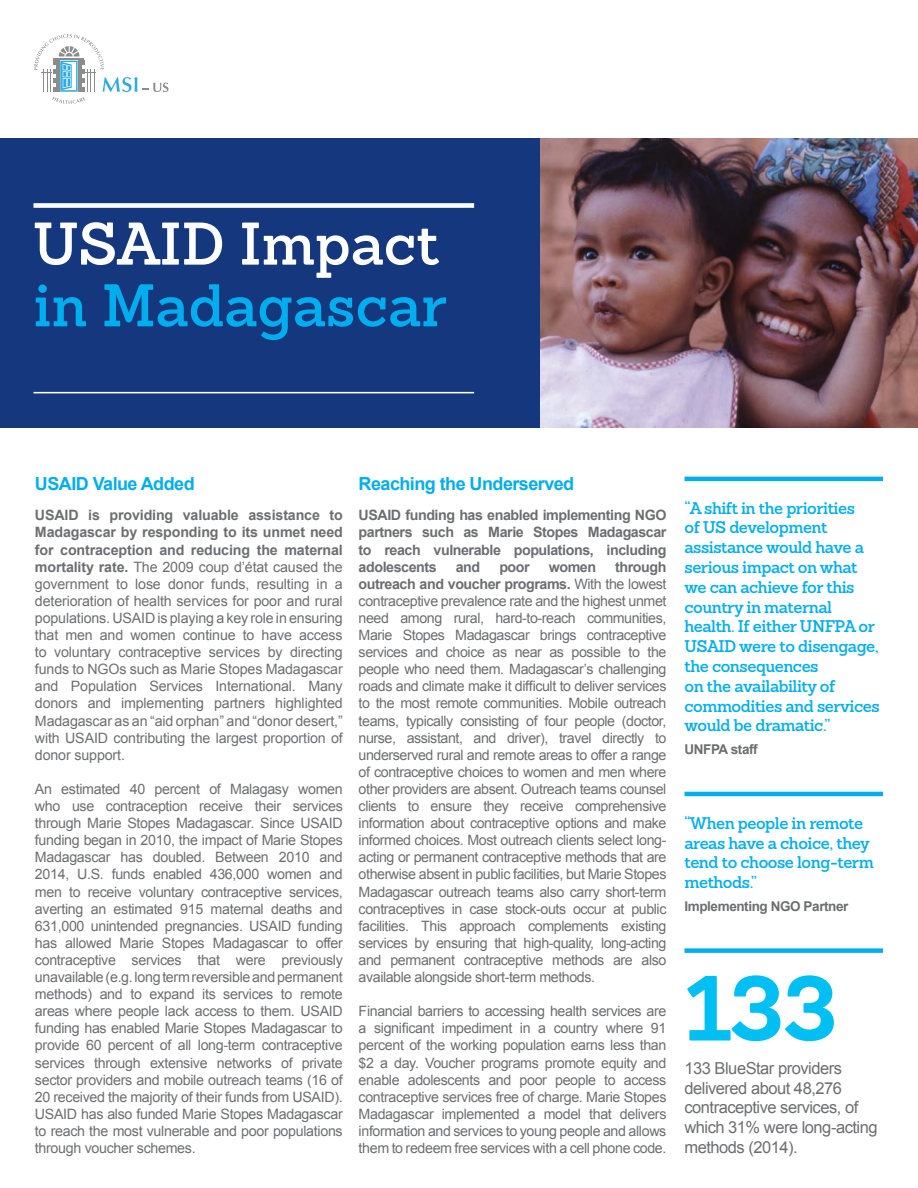
<style>
.page{position:relative;width:918px;height:1188px;background:#fff}
.page>*{position:absolute;margin:0;border:0;box-sizing:border-box;transform-origin:0 0}
.t1{font:700 90px "Sanchez";color:#00c0f3}
.t2{font:600 58.65px "Sanchez";color:#00aeef}
.t3{font:600 58.65px "Sanchez";color:#fff}
.t4{font:700 18px "Arial";letter-spacing:-.03em;color:#00aeef}
.t5{font:600 16.5px/19.8px "Sanchez";letter-spacing:-.03em;color:#00aeef}
.t6{font:16.5px/19.8px "Arial";letter-spacing:-.03em;color:#6d6e71}
.t7{font:14.25px/17.1px "Arial";letter-spacing:-.025em;color:#6d6e71;text-align:justify}
.t8{font:700 14.25px/17.1px "Arial";letter-spacing:-.03em;color:#6d6e71;text-align:justify}
.t9{font:700 13.5px "Arial";letter-spacing:-.03em;color:#6d6e71}
.s1{font-weight:700}
</style>
<div class="page">
<div style="left:0;top:138px;width:918px;height:290px;background:#14377d"></div>
<img style="left:540px;top:138px;width:378px;height:290px">
<div style="left:33px;top:203px;width:441px;height:5px;background:#fff"></div>
<hr style="left:33px;top:392px;width:441px;height:1px;background:#fff">
<hr style="left:685px;top:477px;width:198px;height:4px;background:#00aeef">
<hr style="left:685px;top:792px;width:198px;height:4px;background:#00aeef">
<div style="left:685px;top:948px;width:198px;height:5px;background:#00aeef"></div>
<svg style="left:34px;top:34px;width:135px;height:70px"></svg>
<h2 class="t3" style="left:33px;top:204px;width:407px">USAID Impact</h2>
<h2 class="t2" style="left:33px;top:266px;width:415px">in Madagascar</h2>
<p class="t4" style="left:35px;top:471px;width:161px">USAID Value Added</p>
<p class="t7" style="left:35px;top:507px;width:309px"><span class="s1">USAID is providing valuable assistance to Madagascar by responding to its unmet need for contraception and reducing the maternal mortality rate.</span> The 2009 coup d’état caused the government to lose donor funds, resulting in a deterioration of health services for poor and rural populations. USAID is playing a key role in ensuring that men and women continue to have access to voluntary contraceptive services by directing funds to NGOs such as Marie Stopes Madagascar and Population Services International. Many donors and implementing partners highlighted Madagascar as an “aid orphan” and “donor desert,” with USAID contributing the largest proportion of donor support.</p>
<p class="t7" style="left:35px;top:781px;width:309px">An estimated 40 percent of Malagasy women who use contraception receive their services through Marie Stopes Madagascar. Since USAID funding began in 2010, the impact of Marie Stopes Madagascar has doubled. Between 2010 and 2014, U.S. funds enabled 436,000 women and men to receive voluntary contraceptive services, averting an estimated 915 maternal deaths and 631,000 unintended pregnancies. USAID funding has allowed Marie Stopes Madagascar to offer contraceptive services that were previously unavailable (e.g. long term reversible and permanent methods) and to expand its services to remote areas where people lack access to them. USAID funding has enabled Marie Stopes Madagascar to provide 60 percent of all long-term contraceptive services through extensive networks of private sector providers and mobile outreach teams (16 of 20 received the majority of their funds from USAID).<br>USAID has also funded Marie Stopes Madagascar to reach the most vulnerable and poor populations through voucher schemes.</p>
<p class="t4" style="left:359px;top:471px;width:217px">Reaching the Underserved</p>
<p class="t8" style="left:359px;top:507px;width:309px">USAID funding has enabled implementing NGO partners such as Marie Stopes Madagascar to reach vulnerable populations, including adolescents</p>
<p class="t7" style="left:359px;top:558px;width:309px;text-indent:257px"><span class="s1">through outreach and voucher programs.</span> With the lowest contraceptive prevalence rate and the highest unmet need among rural, hard-to-reach communities, Marie Stopes Madagascar brings contraceptive services and choice as near as possible to the people who need them. Madagascar’s challenging roads and climate make it difficult to deliver services to the most remote communities. Mobile outreach teams, typically consisting of four people (doctor, nurse, assistant, and driver), travel directly to underserved rural and remote areas to offer a range of contraceptive choices to women and men where other providers are absent. Outreach teams counsel clients to ensure they receive comprehensive information about contraceptive options and make informed choices. Most outreach clients select long&shy;acting or permanent contraceptive methods that are otherwise absent in public facilities, but Marie Stopes Madagascar outreach teams also carry short-term contraceptives in case stock-outs occur at public facilities. This approach complements existing services by ensuring that high-quality, long-acting and permanent contraceptive methods are also available alongside short-term methods.</p>
<p class="t7" style="left:359px;top:1003px;width:309px">Financial barriers to accessing health services are a significant impediment in a country where 91 percent of the working population earns less than $2 a day. Voucher programs promote equity and enable adolescents and poor people to access contraceptive services free of charge. Marie Stopes Madagascar implemented a model that delivers information and services to young people and allows them to redeem free services with a cell phone code.</p>
<p class="t8" style="left:456px;top:559px;width:26px">and</p>
<p class="t8" style="left:499px;top:559px;width:32px">poor</p>
<p class="t8" style="left:549px;top:559px;width:49px">women</p>
<p class="t5" style="left:685px;top:498px;width:197px">“A shift in the priorities<br>of US development assistance would have a serious impact on what we can achieve for this country in maternal health. If either UNFPA or<br>USAID were to disengage, the consequences<br>on the availability of commodities and services would be dramatic.”</p>
<p class="t9" style="left:685px;top:741px;width:75px">UNFPA staff</p>
<p class="t5" style="left:685px;top:813px;width:191px">“When people in remote areas have a choice, they tend to choose long-term methods.”</p>
<p class="t9" style="left:685px;top:897px;width:165px">Implementing NGO Partner</p>
<h1 class="t1" style="left:685px;top:946px;width:155px">133</h1>
<p class="t6" style="left:685px;top:1058px;width:195px">133 BlueStar providers delivered about 48,276 contraceptive services, of which 31% were long-acting methods (2014).</p>
</div>
